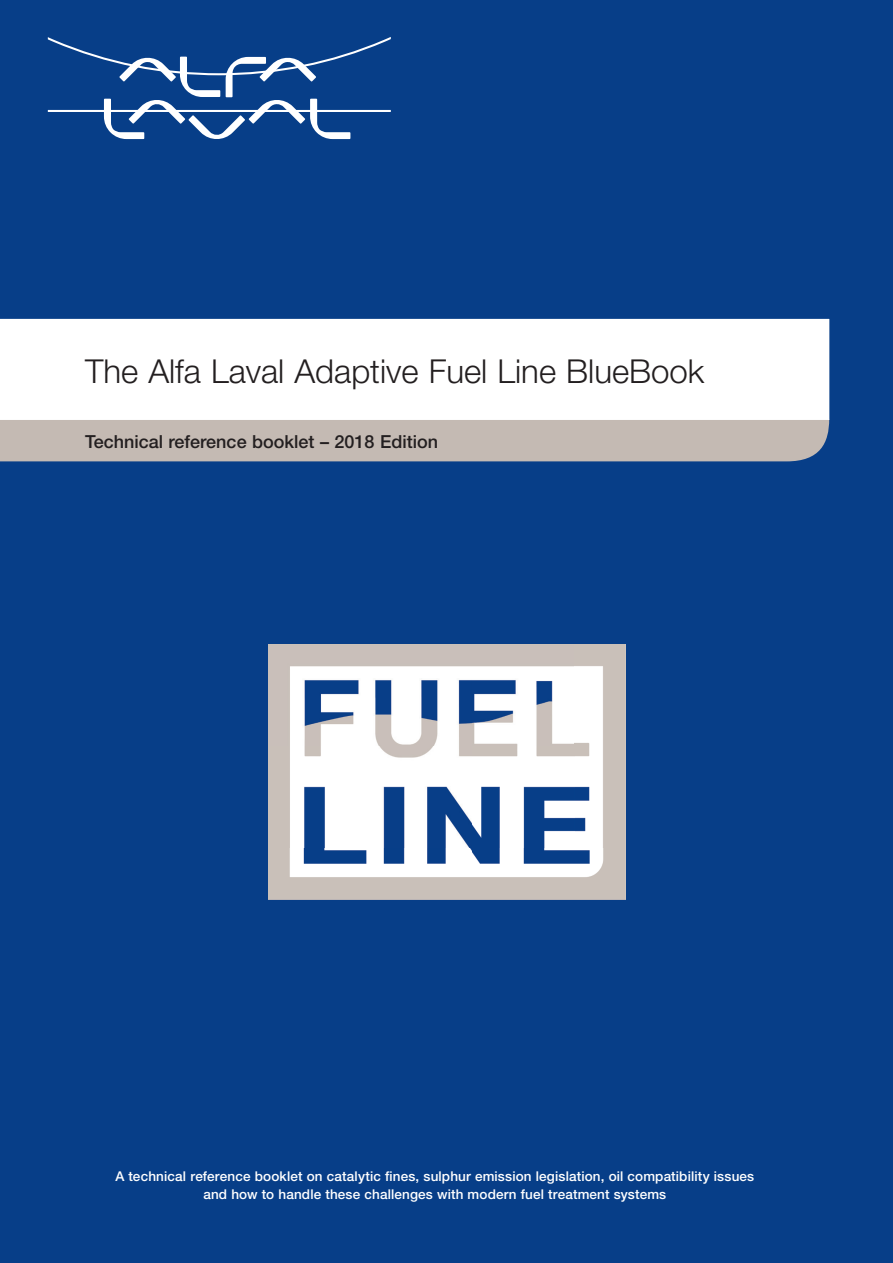
<style>
.page{position:relative;width:893px;height:1263px;background:#073e88}
.page>*{position:absolute;margin:0;border:0;box-sizing:border-box;transform-origin:0 0}
.t1{font:300 33px "Helvetica Neue LT Std";color:#231f20}
.t2{font:500 18px "Helvetica Neue LT Std";color:#231f20}
.t3{font:500 13.5px/18px "Helvetica Neue LT Std";letter-spacing:.01em;color:#fff;text-align:center}
</style>
<div class="page">
<div style="left:0;top:420px;width:829px;height:41px;background:#c4bab3"></div>
<div style="left:0;top:319px;width:829px;height:101px;background:#fff"></div>
<img style="left:268px;top:644px;width:357px;height:255px">
<svg style="left:48px;top:37px;width:343px;height:103px"></svg>
<h1 class="t1" style="left:85px;top:351px;width:621px">The Alfa Laval Adaptive Fuel Line BlueBook</h1>
<h2 class="t2" style="left:85px;top:430px;width:355px">Technical reference booklet – 2018 Edition</h2>
<p class="t3" style="left:115px;top:1167px;width:640px">A technical reference booklet on catalytic fines, sulphur emission legislation, oil compatibility issues and how to handle these challenges with modern fuel treatment systems</p>
</div>
